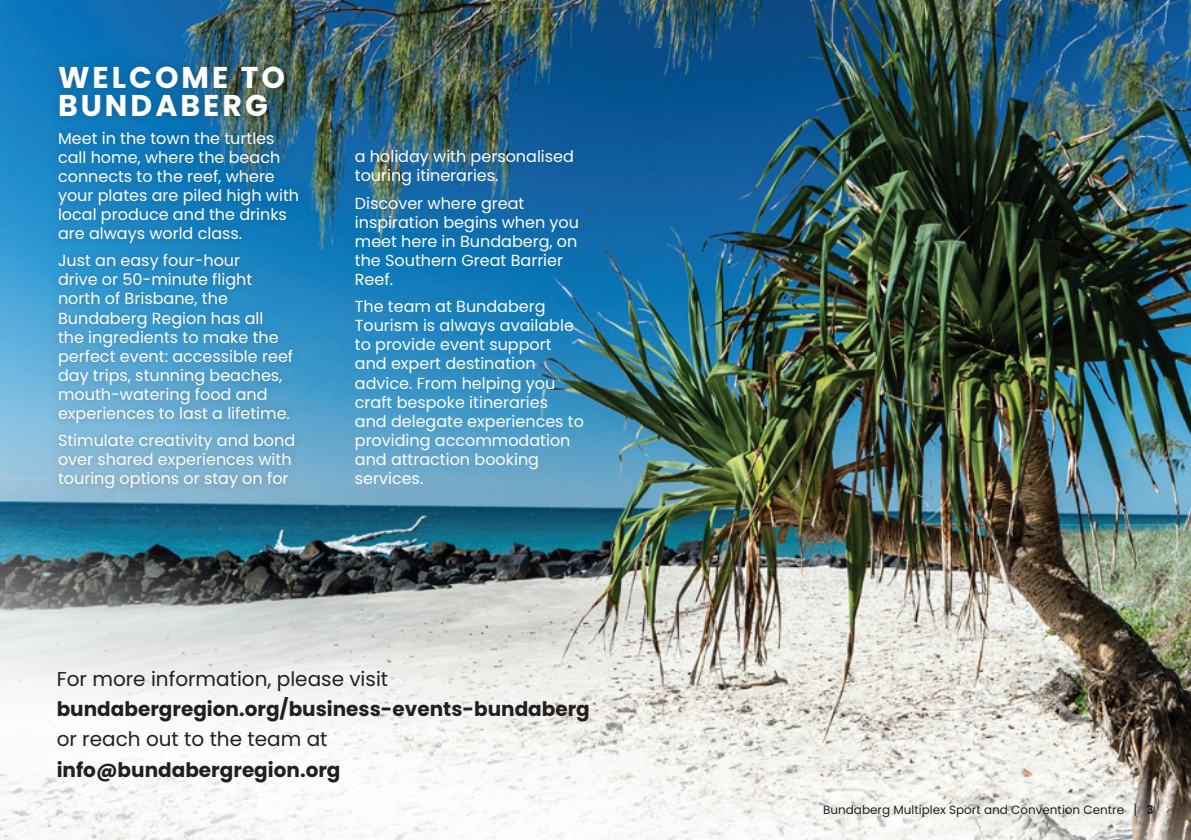
<style>
.page{position:relative;width:1191px;height:840px;background:#fff}
.page>*{position:absolute;margin:0;border:0;box-sizing:border-box;transform-origin:0 0}
.t1{font:700 30px/28px "Poppins";letter-spacing:.1em;color:#fff}
.t2{font:700 20px "Poppins";color:#231f20}
.t3{font:20px "Poppins";color:#231f20}
.t4{font:16px/19px "Poppins";color:#fff}
.t5{font:12px "Poppins";color:#231f20}
.t6{font:700 12px "Poppins";color:#231f20}
</style>
<div class="page">
<img style="left:0;top:0;width:1191px;height:839px">
<div style="left:48px;top:56px;width:259px;height:442px;background:#231f20;opacity:.3"></div>
<svg style="left:1134px;top:802px;width:1px;height:13px"></svg>
<h1 class="t1" style="left:58px;top:64px;width:228px">WELCOME TO<br>BUNDABERG</h1>
<p class="t4" style="left:58px;top:129px;width:242px">Meet in the town the turtles call home, where the beach connects to the reef, where your plates are piled high with local produce and the drinks are always world class.</p>
<p class="t4" style="left:58px;top:251px;width:237px">Just an easy four-hour<br>drive or 50-minute flight north of Brisbane, the<br>Bundaberg Region has all the ingredients to make the perfect event: accessible reef day trips, stunning beaches, mouth-watering food and experiences to last a lifetime.</p>
<p class="t4" style="left:58px;top:431px;width:239px">Stimulate creativity and bond over shared experiences with touring options or stay on for</p>
<p class="t4" style="left:355px;top:147px;width:221px">a holiday with personalised touring itineraries.</p>
<p class="t4" style="left:355px;top:194px;width:226px">Discover where great inspiration begins when you meet here in Bundaberg, on the Southern Great Barrier<br>Reef.</p>
<p class="t4" style="left:355px;top:297px;width:231px">The team at Bundaberg<br>Tourism is always available to provide event support and expert destination advice. From helping you craft bespoke itineraries and delegate experiences to providing accommodation and attraction booking services.</p>
<p class="t3" style="left:57px;top:667px;width:333px">For more information, please visit</p>
<p class="t2" style="left:57px;top:697px;width:534px">bundabergregion.org/business-events-bundaberg</p>
<p class="t3" style="left:57px;top:727px;width:272px">or reach out to the team at</p>
<p class="t2" style="left:57px;top:757px;width:285px">info@bundabergregion.org</p>
<p class="t5" style="left:823px;top:802px;width:303px">Bundaberg Multiplex Sport and Convention Centre</p>
<p class="t6" style="left:1146px;top:802px;width:9px">3</p>
</div>
